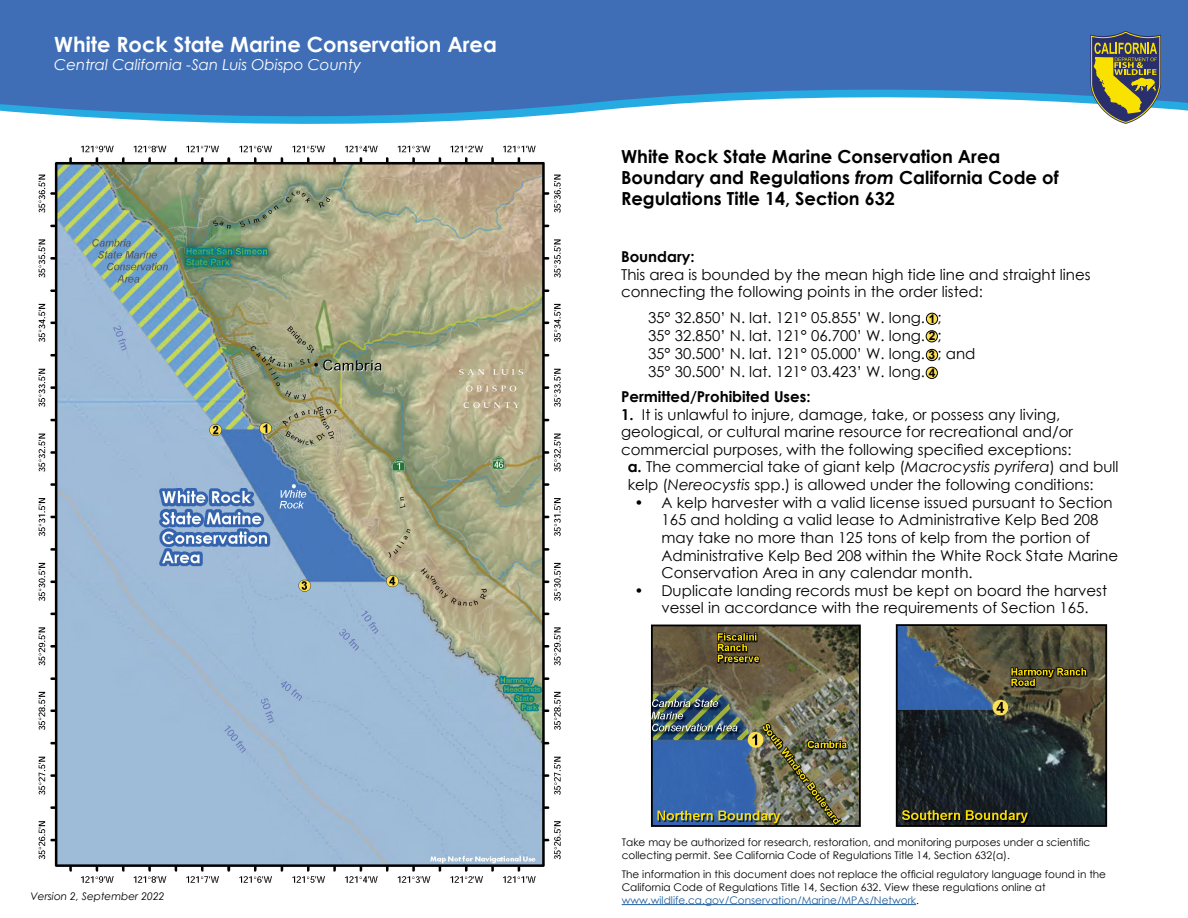
<style>
.page{position:relative;width:1188px;height:918px;background:#fff}
.page>*{position:absolute;margin:0;border:0;box-sizing:border-box;transform-origin:0 0}
.t1{font:700 21px "Century Gothic";color:#fff}
.t2{font:700 18px/21.3px "Century Gothic";color:#000}
.t3{font:15px/17.7px "Century Gothic";color:#000}
.t4{font:italic 15px "Century Gothic";color:#fff}
.t5{font:700 15px "Century Gothic";color:#000}
.t6{font:700 12px/17.4px "Arial";color:#000}
.t7{font:10.5px/12.6px "Century Gothic";color:#000}
.t8{font:10.5px "Century Gothic";color:#215e9e}
.t9{font:italic 10.5px "Century Gothic";color:#000}
.s1{font-style:italic}
.s2{font-weight:700}
.s3{color:#000}
</style>
<div class="page">
<svg style="left:0;top:0;width:1187px;height:124px;background:#5180c0"></svg>
<svg style="left:1187px;top:0;width:1px;height:111px"></svg>
<svg style="left:1090px;top:31px;width:71px;height:93px;background:#86855d"></svg>
<hr style="left:622px;top:904px;width:294px;height:1px;background:#215e9e">
<div style="left:926px;top:313px;width:12px;height:11px;background:#ffe252;border-radius:50%"></div>
<div style="left:926px;top:313px;width:12px;height:12px;border:1px solid #000;border-radius:50%"></div>
<div style="left:926px;top:331px;width:11px;height:11px;background:#ffe252;border-radius:50%"></div>
<div style="left:926px;top:330px;width:12px;height:12px;border:1px solid #000;border-radius:50%"></div>
<div style="left:926px;top:349px;width:12px;height:12px;background:#ffe252;border-radius:50%"></div>
<div style="left:926px;top:349px;width:12px;height:12px;border:1px solid #000;border-radius:50%"></div>
<div style="left:926px;top:367px;width:11px;height:12px;background:#ffe252;border-radius:50%"></div>
<div style="left:926px;top:367px;width:12px;height:12px;border:1px solid #000;border-radius:50%"></div>
<img style="left:38px;top:145px;width:523px;height:738px">
<img style="left:650px;top:624px;width:458px;height:203px">
<h1 class="t1" style="left:54px;top:29px;width:444px">White Rock State Marine Conservation Area</h1>
<p class="t4" style="left:54px;top:54px;width:308px">Central California -San Luis Obispo County</p>
<p class="t2" style="left:621px;top:145px;width:381px">White Rock State Marine Conservation Area</p>
<p class="t2" style="left:621px;top:166px;width:439px">Boundary and Regulations <span class="s1">from</span> California Code of<br>Regulations Title 14, Section 632</p>
<p class="t5" style="left:621px;top:245px;width:75px">Boundary:</p>
<p class="t3" style="left:621px;top:265px;width:471px">This area is bounded by the mean high tide line and straight lines connecting the following points in the order listed:</p>
<p class="t3" style="left:648px;top:308px;width:295px">35° 32.850’ N. lat. 121° 05.855’ W. long. ;</p>
<p class="t3" style="left:648px;top:326px;width:295px">35° 32.850’ N. lat. 121° 06.700’ W. long. ;</p>
<p class="t3" style="left:648px;top:344px;width:329px">35° 30.500’ N. lat. 121° 05.000’ W. long. ; and</p>
<p class="t3" style="left:648px;top:362px;width:279px">35° 30.500’ N. lat. 121° 03.423’ W. long.</p>
<p class="t5" style="left:621px;top:385px;width:191px">Permitted/Prohibited Uses:</p>
<p class="t3" style="left:621px;top:405px;width:454px"><span class="s2">1.</span> It is unlawful to injure, damage, take, or possess any living, geological, or cultural marine resource for recreational and/or commercial purposes, with the following specified exceptions:</p>
<p class="t3" style="left:628px;top:458px;width:492px"><span class="s2">a.</span> The commercial take of giant kelp (<span class="s1">Macrocystis pyrifera</span>) and bull kelp (<span class="s1">Nereocystis</span> spp.) is allowed under the following conditions:</p>
<p class="t3" style="left:662px;top:493px;width:458px;text-indent:-27px">• A kelp harvester with a valid license issued pursuant to Section 165 and holding a valid lease to Administrative Kelp Bed 208 may take no more than 125 tons of kelp from the portion of Administrative Kelp Bed 208 within the White Rock State Marine Conservation Area in any calendar month.</p>
<p class="t3" style="left:634px;top:581px;width:474px;text-align:center">• Duplicate landing records must be kept on board the harvest vessel in accordance with the requirements of Section 165.</p>
<p class="t6" style="left:929px;top:310px;width:8px">1<br>2</p>
<p class="t6" style="left:929px;top:346px;width:8px;line-height:17.9px">3<br>4</p>
<p class="t7" style="left:622px;top:836px;width:470px">Take may be authorized for research, restoration, and monitoring purposes under a scientific collecting permit. See California Code of Regulations Title 14, Section 632(a).</p>
<p class="t7" style="left:622px;top:868px;width:486px">The information in this document does not replace the official regulatory language found in the<br>California Code of Regulations Title 14, Section 632. View these regulations online at</p>
<p class="t9" style="left:31px;top:889px;width:136px">Version 2, September 2022</p>
<p class="t8" style="left:622px;top:892px;width:299px">www.wildlife.ca.gov/Conservation/Marine/MPAs/Network<span class="s3">.</span></p>
</div>
